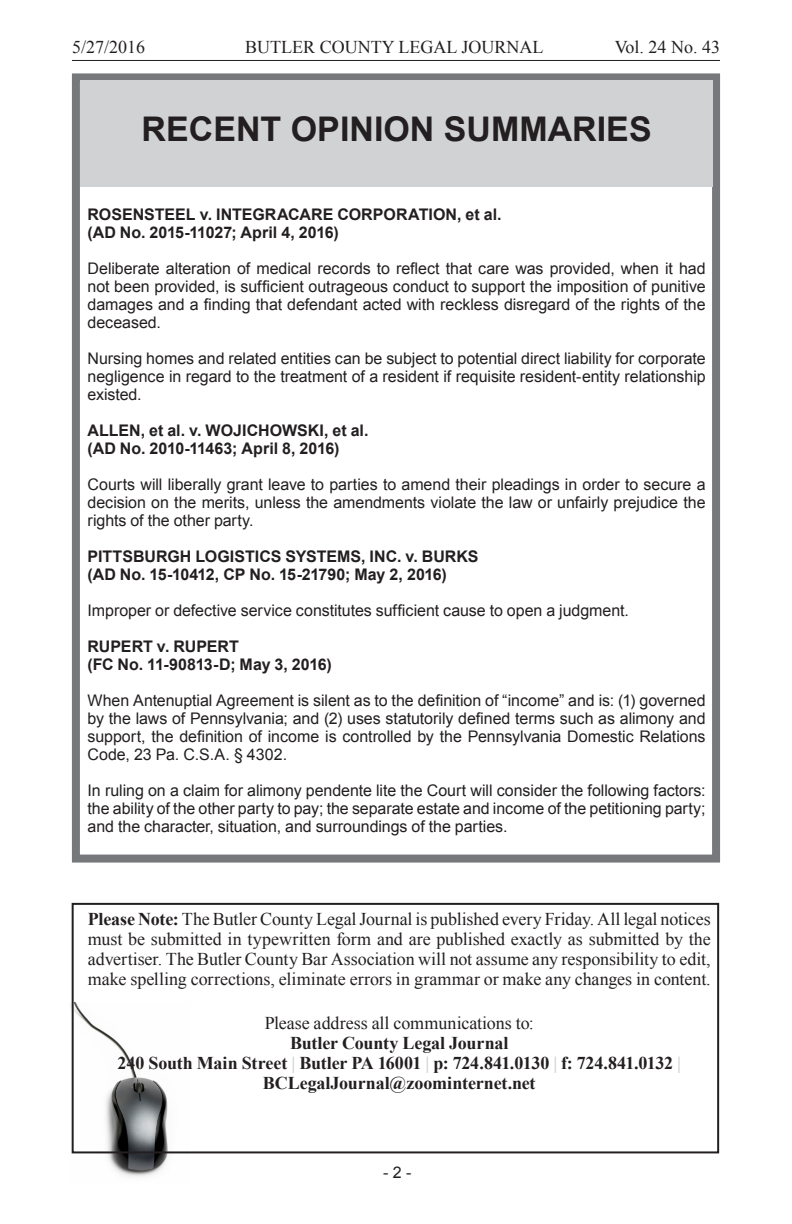
<style>
.page{position:relative;width:792px;height:1224px;background:#fff}
.page>*{position:absolute;margin:0;border:0;box-sizing:border-box;transform-origin:0 0}
.t1{font:700 34px "Arial";color:#231f20}
.t2{font:18px/20px "Times New Roman";color:#231f20;text-align:justify}
.t3{font:700 18px/20px "Times New Roman";letter-spacing:-.005em;color:#231f20;text-align:center}
.Body{font:16px/18px "Arial";letter-spacing:-.005em;color:#231f20;text-align:justify}
.Body-2{font:700 16px "Arial";color:#231f20}
.s1{font-weight:700}
.s2{color:#d1d2d4}
</style>
<div class="page">
<hr style="left:72px;top:60px;width:648px;height:1px;background:#231f20">
<img style="left:71px;top:1002px;width:118px;height:175px">
<div style="left:72px;top:903px;width:647px;height:250px;border:2px solid #231f20"></div>
<div style="left:72px;top:73px;width:648px;height:790px;border:8px solid #76787b"></div>
<div style="left:80px;top:80px;width:632px;height:106px;background:#d1d2d4"></div>
<p class="t2" style="left:72px;top:37px;width:75px">5/27/2016</p>
<p class="t2" style="left:245px;top:37px;width:300px">BUTLER COUNTY LEGAL JOURNAL</p>
<p class="t2" style="left:615px;top:37px;width:107px">Vol. 24 No. 43</p>
<p class="t1" style="left:142px;top:107px;width:512px">RECENT OPINION SUMMARIES</p>
<p class="Body-2" style="left:88px;top:204px;width:416px">ROSENSTEEL v. INTEGRACARE CORPORATION, et al.</p>
<p class="Body-2" style="left:88px;top:222px;width:253px">(AD No. 2015-11027; April 4, 2016)</p>
<p class="Body" style="left:88px;top:260px;width:620px">Deliberate alteration of medical records to reflect that care was provided, when it had not been provided, is sufficient outrageous conduct to support the imposition of punitive damages and a finding that defendant acted with reckless disregard of the rights of the deceased.</p>
<p class="Body" style="left:88px;top:350px;width:620px">Nursing homes and related entities can be subject to potential direct liability for corporate negligence in regard to the treatment of a resident if requisite resident-entity relationship existed.</p>
<p class="Body-2" style="left:88px;top:420px;width:283px">ALLEN, et al. v. WOJICHOWSKI, et al.</p>
<p class="Body-2" style="left:88px;top:438px;width:253px">(AD No. 2010-11463; April 8, 2016)</p>
<p class="Body" style="left:88px;top:476px;width:620px">Courts will liberally grant leave to parties to amend their pleadings in order to secure a decision on the merits, unless the amendments violate the law or unfairly prejudice the rights of the other party.</p>
<p class="Body-2" style="left:88px;top:546px;width:392px">PITTSBURGH LOGISTICS SYSTEMS, INC. v. BURKS</p>
<p class="Body-2" style="left:88px;top:564px;width:361px">(AD No. 15-10412, CP No. 15-21790; May 2, 2016)</p>
<p class="Body" style="left:88px;top:602px;width:543px">Improper or defective service constitutes sufficient cause to open a judgment.</p>
<p class="Body-2" style="left:88px;top:636px;width:153px">RUPERT v. RUPERT</p>
<p class="Body-2" style="left:88px;top:654px;width:246px">(FC No. 11-90813-D; May 3, 2016)</p>
<p class="Body" style="left:88px;top:692px;width:620px">When Antenuptial Agreement is silent as to the definition of “income” and is: (1) governed by the laws of Pennsylvania; and (2) uses statutorily defined terms such as alimony and support, the definition of income is controlled by the Pennsylvania Domestic Relations Code, 23 Pa. C.S.A. § 4302.</p>
<p class="Body" style="left:88px;top:782px;width:620px">In ruling on a claim for alimony pendente lite the Court will consider the following factors: the ability of the other party to pay; the separate estate and income of the petitioning party; and the character, situation, and surroundings of the parties.</p>
<p class="t2" style="left:88px;top:909px;width:624px"><span class="s1">Please Note:</span> The Butler County Legal Journal is published every Friday. All legal notices must be submitted in typewritten form and are published exactly as submitted by the advertiser. The Butler County Bar Association will not assume any responsibility to edit, make spelling corrections, eliminate errors in grammar or make any changes in content.</p>
<p class="t2" style="left:265px;top:1013px;width:271px">Please address all communications to:</p>
<p class="t3" style="left:290px;top:1033px;width:220px">Butler County Legal Journal</p>
<p class="t3" style="left:118px;top:1053px;width:565px">240 South Main Street <span class="s2">|</span> Butler PA 16001 <span class="s2">|</span> p: 724.841.0130 <span class="s2">|</span> f: 724.841.0132 <span class="s2">|<br></span>BCLegalJournal@zoominternet.net</p>
<p class="Body" style="left:383px;top:1163px;width:30px">- 2 -</p>
</div>
